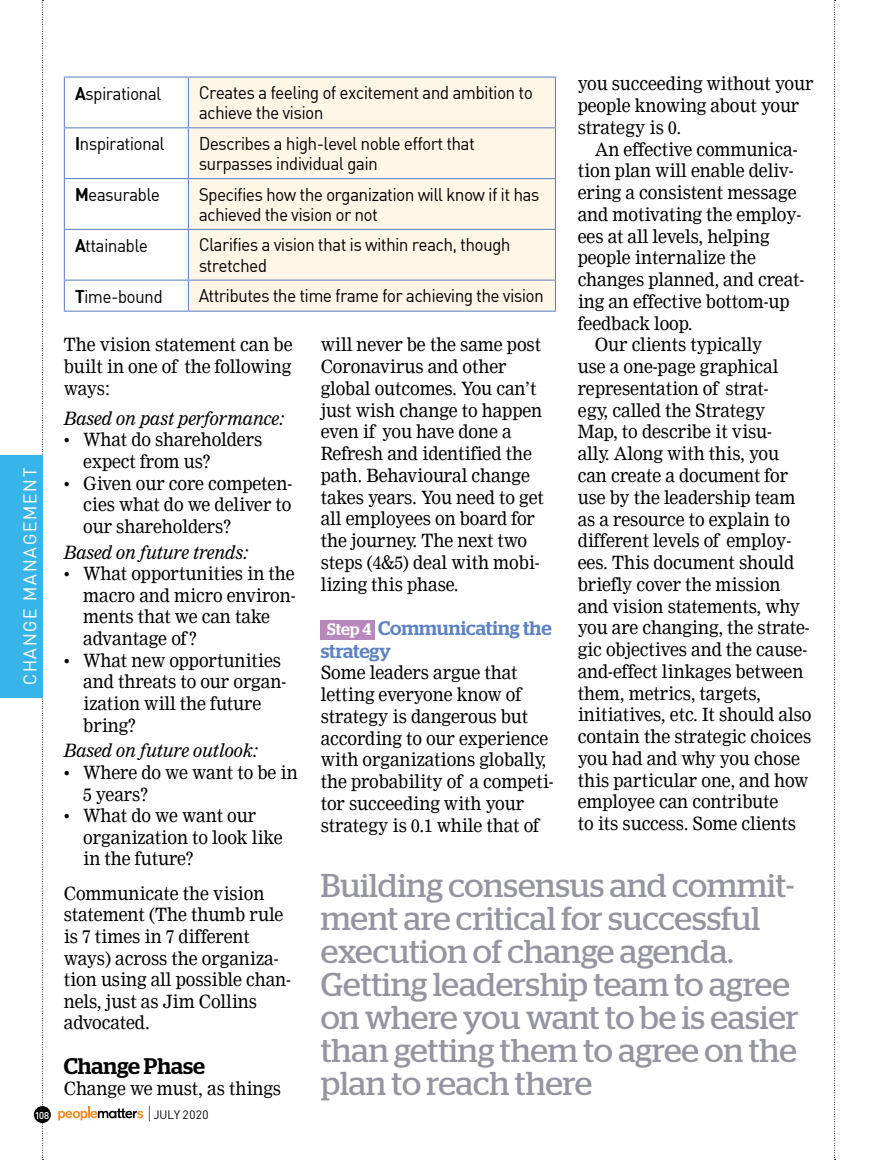
<style>
.page{position:relative;width:890px;height:1160px;background:#fff}
.page>*{position:absolute;margin:0;border:0;box-sizing:border-box;transform-origin:0 0}
.t1{font:33px/33px "Stag";letter-spacing:-.005em;color:#9595a2}
.t2{font:500 22.5px "Stag";color:#000}
.t3{font:500 19.5px/22.5px "Stag";letter-spacing:-.005em;color:#5d82c2}
.t4{font:18px/21.6px "Nimrod";letter-spacing:-.005em;color:#000;scale:.95 1}
.t5{font:18px/20.2px "Sapient Sans";letter-spacing:-.005em;color:#000;scale:.95 1}
.t6{font:italic 18px "Nimrod";letter-spacing:-.005em;color:#000;scale:.95 1}
.t7{font:18px "Sapient Sans";letter-spacing:.1em;color:#fff}
.t8{font:12px "Sapient Sans";color:#000}
.t9{font:500 9.75px "Sapient Sans";color:#fff}
.s1{font-weight:700}
.s2{font-size:16.5px;color:#fff}
.s3{font-weight:300;font-size:18px}
</style>
<div class="page">
<svg style="left:42px;top:0;width:1px;height:1160px"></svg>
<svg style="left:834px;top:0;width:1px;height:1160px"></svg>
<div style="left:34px;top:1106px;width:17px;height:17px;background:#000;border-radius:50%"></div>
<svg style="left:58px;top:1106px;width:85px;height:14px"></svg>
<div style="left:321px;top:620px;width:54px;height:19px;background:#b888bd"></div>
<div style="left:189px;top:78px;width:366px;height:233px;background:#fff6e8"></div>
<hr style="left:64px;top:77px;width:124px;height:1px;background:#5d82c2">
<hr style="left:64px;top:78px;width:1px;height:49px;background:#5d82c2">
<hr style="left:188px;top:77px;width:368px;height:1px;background:#5d82c2">
<hr style="left:188px;top:78px;width:1px;height:49px;background:#5d82c2">
<hr style="left:555px;top:78px;width:1px;height:49px;background:#5d82c2">
<hr style="left:64px;top:127px;width:124px;height:1px;background:#5d82c2">
<hr style="left:64px;top:128px;width:1px;height:50px;background:#5d82c2">
<hr style="left:188px;top:127px;width:368px;height:1px;background:#5d82c2">
<hr style="left:188px;top:128px;width:1px;height:50px;background:#5d82c2">
<hr style="left:555px;top:128px;width:1px;height:50px;background:#5d82c2">
<hr style="left:64px;top:178px;width:124px;height:1px;background:#5d82c2">
<hr style="left:64px;top:179px;width:1px;height:50px;background:#5d82c2">
<hr style="left:188px;top:178px;width:368px;height:1px;background:#5d82c2">
<hr style="left:188px;top:179px;width:1px;height:50px;background:#5d82c2">
<hr style="left:555px;top:179px;width:1px;height:50px;background:#5d82c2">
<hr style="left:64px;top:229px;width:124px;height:1px;background:#5d82c2">
<hr style="left:64px;top:230px;width:1px;height:49px;background:#5d82c2">
<hr style="left:188px;top:229px;width:368px;height:1px;background:#5d82c2">
<hr style="left:188px;top:230px;width:1px;height:49px;background:#5d82c2">
<hr style="left:555px;top:230px;width:1px;height:49px;background:#5d82c2">
<hr style="left:64px;top:279px;width:124px;height:2px;background:#5d82c2">
<hr style="left:64px;top:281px;width:1px;height:30px;background:#5d82c2">
<hr style="left:188px;top:279px;width:368px;height:2px;background:#5d82c2">
<hr style="left:188px;top:281px;width:1px;height:30px;background:#5d82c2">
<hr style="left:555px;top:281px;width:1px;height:30px;background:#5d82c2">
<hr style="left:64px;top:311px;width:124px;height:1px;background:#5d82c2">
<hr style="left:188px;top:311px;width:368px;height:1px;background:#5d82c2">
<div style="left:0;top:455px;width:42px;height:243px;background:#38b5e8"></div>
<p class="t7" style="left:19px;top:685px;width:219px;rotate:-90deg">Change Managem ent</p>
<p class="t4" style="left:577px;top:73px;width:249px">you succeeding without your people knowing about your strategy is 0.</p>
<p class="t4" style="left:594px;top:138px;width:215px">An effective communica-</p>
<p class="t4" style="left:577px;top:160px;width:229px">tion plan will enable deliv-</p>
<p class="t4" style="left:577px;top:182px;width:232px">ering a consistent message</p>
<p class="t4" style="left:577px;top:204px;width:237px">and motivating the employ-</p>
<p class="t4" style="left:577px;top:225px;width:203px">ees at all levels, helping</p>
<p class="t4" style="left:577px;top:247px;width:189px">people internalize the</p>
<p class="t4" style="left:577px;top:269px;width:240px">changes planned, and creat-</p>
<p class="t4" style="left:577px;top:291px;width:224px">ing an effective bottom-up</p>
<p class="t4" style="left:577px;top:312px;width:123px">feedback loop.</p>
<p class="t4" style="left:594px;top:334px;width:178px">Our clients typically</p>
<p class="t4" style="left:577px;top:356px;width:213px">use a one-page graphical</p>
<p class="t4" style="left:577px;top:378px;width:202px">representation of strat-</p>
<p class="t4" style="left:577px;top:399px;width:199px">egy, called the Strategy</p>
<p class="t4" style="left:577px;top:421px;width:206px">Map, to describe it visu-</p>
<p class="t4" style="left:577px;top:443px;width:213px">ally. Along with this, you</p>
<p class="t4" style="left:577px;top:465px;width:223px">can create a document for</p>
<p class="t4" style="left:577px;top:486px;width:231px">use by the leadership team</p>
<p class="t4" style="left:577px;top:508px;width:225px">as a resource to explain to</p>
<p class="t4" style="left:577px;top:530px;width:226px">different levels of employ-</p>
<p class="t4" style="left:577px;top:552px;width:229px">ees. This document should</p>
<p class="t4" style="left:577px;top:573px;width:215px">briefly cover the mission</p>
<p class="t4" style="left:577px;top:595px;width:235px">and vision statements, why</p>
<p class="t4" style="left:577px;top:617px;width:246px">you are changing, the strate-</p>
<p class="t4" style="left:577px;top:639px;width:243px">gic objectives and the cause-</p>
<p class="t4" style="left:577px;top:660px;width:239px">and-effect linkages between</p>
<p class="t4" style="left:577px;top:682px;width:194px">them, metrics, targets,</p>
<p class="t4" style="left:577px;top:704px;width:247px">initiatives, etc. It should also</p>
<p class="t4" style="left:577px;top:726px;width:247px">contain the strategic choices</p>
<p class="t4" style="left:577px;top:747px;width:235px">you had and why you chose</p>
<p class="t4" style="left:577px;top:769px;width:244px">this particular one, and how</p>
<p class="t4" style="left:577px;top:791px;width:213px">employee can contribute</p>
<p class="t4" style="left:577px;top:812px;width:231px">to its success. Some clients</p>
<p class="t5" style="left:75px;top:83px;width:92px"><span class="s1">A</span>spirational</p>
<p class="t5" style="left:199px;top:82px;width:353px">Creates a feeling of excitement and ambition to achieve the vision</p>
<p class="t5" style="left:75px;top:133px;width:96px"><span class="s1">I</span>nspirational</p>
<p class="t5" style="left:199px;top:133px;width:292px">Describes a high-level noble effort that surpasses individual gain</p>
<p class="t5" style="left:75px;top:184px;width:91px"><span class="s1">M</span>easurable</p>
<p class="t5" style="left:199px;top:184px;width:360px">Specifies how the organization will know if it has achieved the vision or not</p>
<p class="t5" style="left:75px;top:235px;width:78px"><span class="s1">A</span>ttainable</p>
<p class="t5" style="left:199px;top:234px;width:329px">Clarifies a vision that is within reach, though stretched</p>
<p class="t5" style="left:75px;top:286px;width:94px"><span class="s1">T</span>ime-bound</p>
<p class="t5" style="left:199px;top:285px;width:364px">Attributes the time frame for achieving the vision</p>
<p class="t4" style="left:321px;top:334px;width:236px">will never be the same post<br>Coronavirus and other global outcomes. You can’t just wish change to happen even if you have done a<br>Refresh and identified the path. Behavioural change takes years. You need to get all employees on board for the journey. The next two steps (4&amp;5) deal with mobi&shy;lizing this phase.</p>
<p class="t3" style="left:321px;top:616px;width:232px;text-indent:6px"><span class="s2">Step 4</span> Communicating the strategy</p>
<p class="t4" style="left:321px;top:662px;width:247px">Some leaders argue that letting everyone know of strategy is dangerous but according to our experience with organizations globally, the probability of a competi&shy;tor succeeding with your strategy is 0.1 while that of</p>
<p class="t4" style="left:64px;top:334px;width:242px;text-align:justify">The vision statement can be built in one of the following ways:</p>
<p class="t6" style="left:64px;top:407px;width:233px">Based on past performance:</p>
<p class="t4" style="left:83px;top:429px;width:190px;text-indent:-19px">• What do shareholders expect from us?</p>
<p class="t4" style="left:83px;top:472px;width:221px;text-align:justify;text-indent:-20px">• Given our core competen&shy;cies what do we deliver to our shareholders?</p>
<p class="t6" style="left:64px;top:541px;width:195px">Based on future trends:</p>
<p class="t4" style="left:83px;top:563px;width:225px;text-indent:-19px">• What opportunities in the macro and micro environ&shy;ments that we can take advantage of ?</p>
<p class="t4" style="left:83px;top:649px;width:215px;text-indent:-19px">• What new opportunities and threats to our organ&shy;ization will the future bring?</p>
<p class="t6" style="left:64px;top:740px;width:205px">Based on future outlook:</p>
<p class="t4" style="left:83px;top:761px;width:227px;text-indent:-19px">• Where do we want to be in<br>5 years?</p>
<p class="t4" style="left:83px;top:805px;width:211px;text-indent:-19px">• What do we want our organization to look like in the future?</p>
<p class="t4" style="left:64px;top:882px;width:241px">Communicate the vision statement (The thumb rule is 7 times in 7 different ways) across the organiza&shy;tion using all possible chan&shy;nels, just as Jim Collins advocated.</p>
<p class="t2" style="left:64px;top:1052px;width:143px">Change Phase</p>
<p class="t4" style="left:64px;top:1078px;width:230px">Change we must, as things</p>
<h1 class="t1" style="left:321px;top:869px;width:479px">Building consensus and commit&shy;ment are critical for successful execution of change agenda.<br>Getting leadership team to agree on where you want to be is easier than getting them to agree on the plan to reach there</h1>
<p class="t9" style="left:35px;top:1108px;width:16px">108</p>
<p class="t8" style="left:148px;top:1106px;width:63px"><span class="s3">|</span> july 2020</p>
</div>
